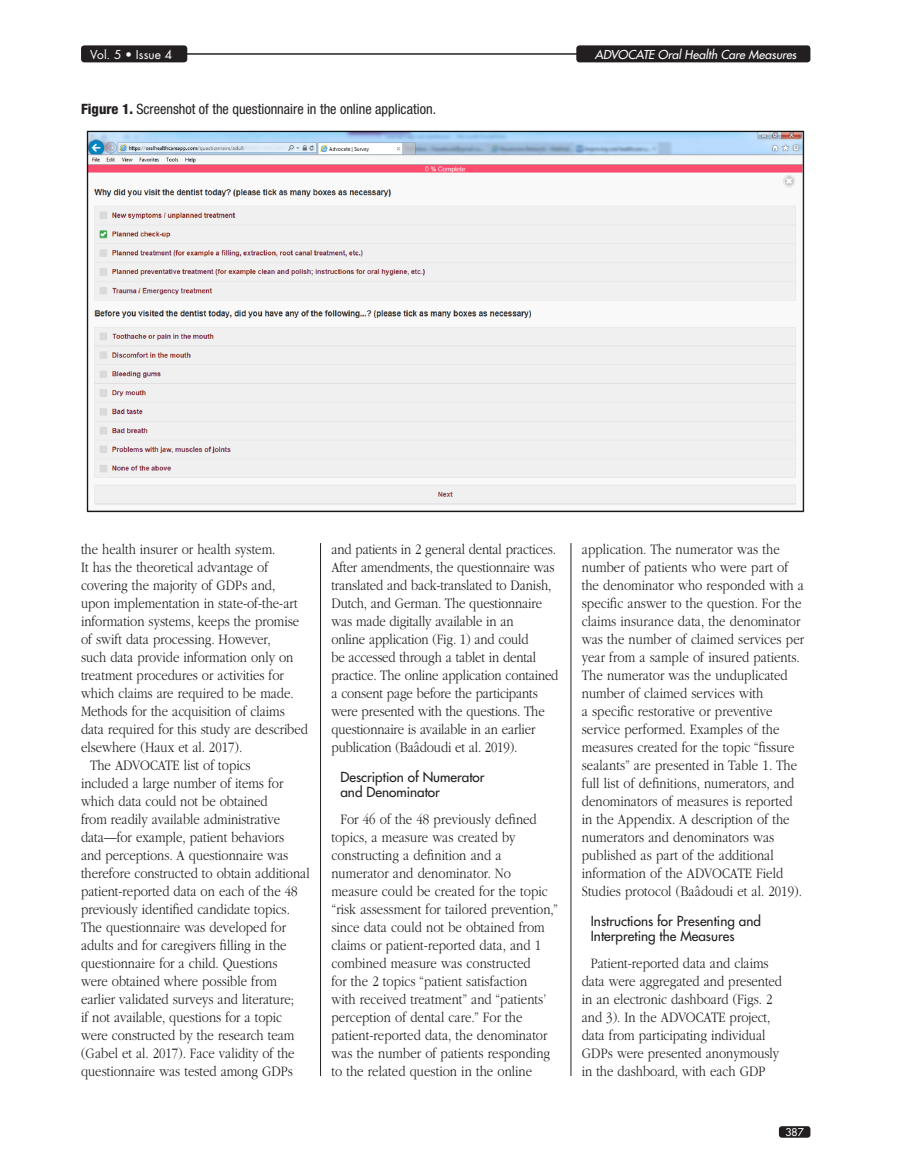
<style>
.page{position:relative;width:905px;height:1175px;background:#fff}
.page>*{position:absolute;margin:0;border:0;box-sizing:border-box;transform-origin:0 0}
.t1{font:300 15px/18px "ITC Garamond Std";color:#231f20;scale:.85 1}
.t2{font:condensed 14.25px "Helvetica Neue LT Std";color:#231f20}
.t3{font:500 13.5px/15px "Futura Std";color:#231f20}
.t4{font:italic 500 12px "Futura Std";color:#fff}
.t5{font:12px "Futura Std";letter-spacing:.01em;color:#fff}
.t6{font:500 10.5px "Futura Std";color:#fff}
.s1{font-weight:800}
</style>
<div class="page">
<hr style="left:86px;top:53px;width:720px;height:2px;background:#231f20">
<div style="left:81px;top:45px;width:106px;height:17px;background:#231f20;border-radius:3px"></div>
<div style="left:576px;top:45px;width:234px;height:17px;background:#231f20;border-radius:3px"></div>
<div style="left:778px;top:1126px;width:32px;height:11px;background:#231f20;border-radius:3px"></div>
<hr style="left:320px;top:543px;width:1px;height:533px;background:#231f20">
<hr style="left:570px;top:543px;width:1px;height:533px;background:#231f20">
<img style="left:86px;top:130px;width:719px;height:383px">
<p class="t5" style="left:90px;top:47px;width:84px">Vol. 5 • Issue 4</p>
<p class="t4" style="left:595px;top:47px;width:203px">ADVOCATE Oral Health Care Measures</p>
<p class="t2" style="left:81px;top:100px;width:356px"><span class="s1">Figure 1.</span> Screenshot of the questionnaire in the online application.</p>
<p class="t1" style="left:81px;top:540px;width:230px">the health insurer or health system.</p>
<p class="t1" style="left:81px;top:558px;width:222px">It has the theoretical advantage of</p>
<p class="t1" style="left:81px;top:576px;width:230px">covering the majority of GDPs and,</p>
<p class="t1" style="left:81px;top:594px;width:256px">upon implementation in state-of-the-art</p>
<p class="t1" style="left:81px;top:612px;width:258px">information systems, keeps the promise</p>
<p class="t1" style="left:81px;top:630px;width:225px">of swift data processing. However,</p>
<p class="t1" style="left:81px;top:648px;width:251px">such data provide information only on</p>
<p class="t1" style="left:81px;top:666px;width:240px">treatment procedures or activities for</p>
<p class="t1" style="left:81px;top:684px;width:252px">which claims are required to be made.</p>
<p class="t1" style="left:81px;top:702px;width:241px">Methods for the acquisition of claims</p>
<p class="t1" style="left:81px;top:720px;width:268px">data required for this study are described</p>
<p class="t1" style="left:81px;top:738px;width:191px">elsewhere (Haux et al. 2017).</p>
<p class="t1" style="left:90px;top:756px;width:190px">The ADVOCATE list of topics</p>
<p class="t1" style="left:81px;top:774px;width:239px">included a large number of items for</p>
<p class="t1" style="left:81px;top:792px;width:221px">which data could not be obtained</p>
<p class="t1" style="left:81px;top:810px;width:236px">from readily available administrative</p>
<p class="t1" style="left:81px;top:828px;width:240px">data—for example, patient behaviors</p>
<p class="t1" style="left:81px;top:846px;width:245px">and perceptions. A questionnaire was</p>
<p class="t1" style="left:81px;top:864px;width:270px">therefore constructed to obtain additional</p>
<p class="t1" style="left:81px;top:882px;width:256px">patient-reported data on each of the 48</p>
<p class="t1" style="left:81px;top:900px;width:247px">previously identified candidate topics.</p>
<p class="t1" style="left:81px;top:918px;width:243px">The questionnaire was developed for</p>
<p class="t1" style="left:81px;top:936px;width:243px">adults and for caregivers filling in the</p>
<p class="t1" style="left:81px;top:954px;width:233px">questionnaire for a child. Questions</p>
<p class="t1" style="left:81px;top:972px;width:232px">were obtained where possible from</p>
<p class="t1" style="left:81px;top:990px;width:252px">earlier validated surveys and literature;</p>
<p class="t1" style="left:81px;top:1008px;width:238px">if not available, questions for a topic</p>
<p class="t1" style="left:81px;top:1026px;width:252px">were constructed by the research team</p>
<p class="t1" style="left:81px;top:1044px;width:253px">(Gabel et al. 2017). Face validity of the</p>
<p class="t1" style="left:81px;top:1062px;width:251px">questionnaire was tested among GDPs</p>
<p class="t1" style="left:331px;top:540px;width:268px">and patients in 2 general dental practices.<br>After amendments, the questionnaire was translated and back-translated to Danish, Dutch, and German. The questionnaire was made digitally available in an<br>online application (Fig. 1) and could<br>be accessed through a tablet in dental practice. The online application contained a consent page before the participants were presented with the questions. The questionnaire is available in an earlier publication (Baâdoudi et al. 2019).</p>
<p class="t3" style="left:340px;top:769px;width:146px">Description of Numerator and Denominator</p>
<p class="t1" style="left:331px;top:810px;width:268px;text-indent:9px">For 46 of the 48 previously defined topics, a measure was created by constructing a definition and a numerator and denominator. No measure could be created for the topic “risk assessment for tailored prevention,” since data could not be obtained from claims or patient-reported data, and 1 combined measure was constructed<br>for the 2 topics “patient satisfaction<br>with received treatment” and “patients’ perception of dental care.” For the patient-reported data, the denominator was the number of patients responding to the related question in the online</p>
<p class="t1" style="left:581px;top:540px;width:263px">application. The numerator was the number of patients who were part of the denominator who responded with a specific answer to the question. For the claims insurance data, the denominator was the number of claimed services per year from a sample of insured patients.<br>The numerator was the unduplicated number of claimed services with<br>a specific restorative or preventive service performed. Examples of the measures created for the topic “fissure sealants” are presented in Table 1. The full list of definitions, numerators, and denominators of measures is reported in the Appendix. A description of the numerators and denominators was published as part of the additional information of the ADVOCATE Field Studies protocol (Baâdoudi et al. 2019).</p>
<p class="t3" style="left:591px;top:913px;width:172px">Instructions for Presenting and<br>Interpreting the Measures</p>
<p class="t1" style="left:581px;top:954px;width:237px;text-indent:9px">Patient-reported data and claims data were aggregated and presented in an electronic dashboard (Figs. 2 and 3). In the ADVOCATE project, data from participating individual GDPs were presented anonymously in the dashboard, with each GDP</p>
<p class="t6" style="left:785px;top:1125px;width:20px">387</p>
</div>
